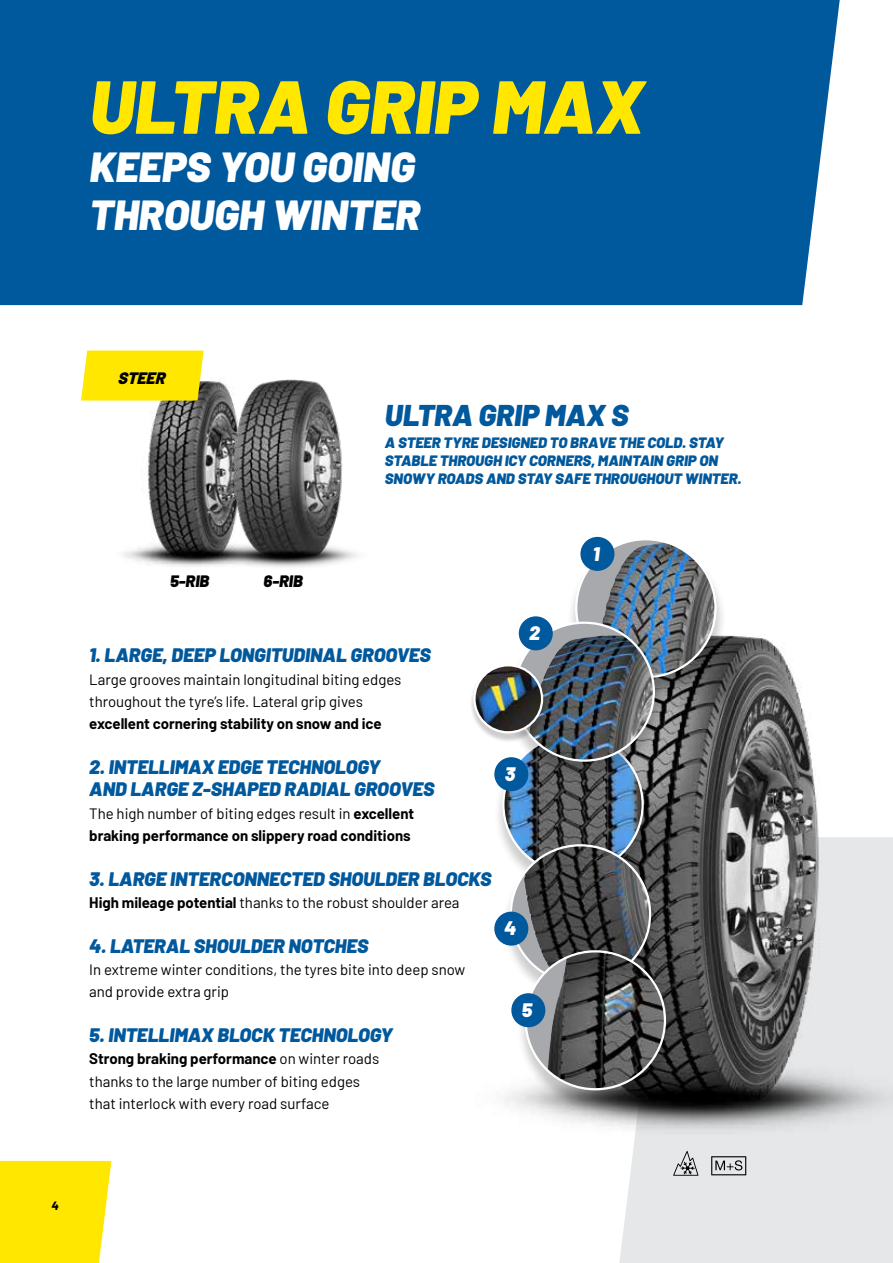
<style>
.page{position:relative;width:893px;height:1263px;background:#fff}
.page>*{position:absolute;margin:0;border:0;box-sizing:border-box;transform-origin:0 0}
.t1{font:italic 900 75px "Barlow";color:#ffe700}
.t2{font:italic 900 42px/48px "Barlow";color:#fff}
.t3{font:italic 900 30px "Barlow";color:#00589d}
.t4{font:italic 900 19.5px/22.4px "Barlow";color:#00589d}
.t5{font:italic 900 19.5px "Barlow";color:#fff}
.t6{font:italic 900 16.5px "Barlow";color:#000}
.t7{font:15px/22.4px "Barlow";color:#000}
.t8{font:700 15px/22.4px "Barlow";color:#000}
.t9{font:italic 900 15px/18px "Barlow";color:#00589d}
.t10{font:italic 800 12px "Barlow";color:#000}
.s1{font-weight:400}
.s2{font-weight:700}
</style>
<div class="page">
<div style="left:619px;top:1193px;width:274px;height:70px;background:#e6e7e8"></div>
<img style="left:494px;top:616px;width:399px;height:577px">
<img style="left:123px;top:401px;width:57px;height:165px">
<div style="left:494px;top:735px;width:160px;height:160px;background:#000;opacity:.2"></div>
<img style="left:503px;top:743px;width:140px;height:102px">
<div style="left:494px;top:757px;width:34px;height:34px;background:#00589d;border-radius:50%"></div>
<div style="left:501px;top:845px;width:161px;height:159px;background:#000;opacity:.2"></div>
<img style="left:523px;top:845px;width:127px;height:106px">
<div style="left:494px;top:912px;width:34px;height:34px;background:#00589d;border-radius:50%"></div>
<div style="left:516px;top:951px;width:160px;height:159px;background:#000;opacity:.2"></div>
<div style="left:526px;top:951px;width:139px;height:138px;background:#a7a9ac;border-radius:50%"></div>
<img style="left:548px;top:951px;width:117px;height:138px">
<div style="left:511px;top:993px;width:34px;height:34px;background:#00589d;border-radius:50%"></div>
<div style="left:567px;top:539px;width:160px;height:159px;background:#000;opacity:.2"></div>
<div style="left:576px;top:539px;width:139px;height:138px;background:#a7a9ac;border-radius:50%"></div>
<img style="left:601px;top:542px;width:114px;height:131px">
<div style="left:580px;top:537px;width:34px;height:34px;background:#00589d;border-radius:50%"></div>
<div style="left:505px;top:622px;width:160px;height:160px;background:#000;opacity:.2"></div>
<div style="left:515px;top:623px;width:139px;height:138px;background:#a7a9ac;border-radius:50%"></div>
<img style="left:529px;top:635px;width:125px;height:126px">
<div style="left:519px;top:616px;width:34px;height:34px;background:#00589d;border-radius:50%"></div>
<div style="left:469px;top:664px;width:79px;height:79px;background:#000;opacity:.2"></div>
<img style="left:474px;top:665px;width:68px;height:67px;border-radius:34px">
<div style="left:473px;top:664px;width:70px;height:69px;border:2px solid #fff;border-radius:50%"></div>
<div style="left:0;top:1161px;width:111px;height:102px;background:#ffe700"></div>
<div style="left:0;top:0;width:840px;height:305px;background:#00589d"></div>
<div style="left:81px;top:351px;width:99px;height:50px;background:#ffe700"></div>
<svg style="left:711px;top:1156px;width:35px;height:19px"></svg>
<svg style="left:673px;top:1151px;width:25px;height:25px"></svg>
<img style="left:180px;top:351px;width:178px;height:216px">
<h1 class="t1" style="left:89px;top:50px;width:556px">ULTRA GRIP MAX</h1>
<h2 class="t2" style="left:89px;top:140px;width:332px">KEEPS YOU GOING<br>THROUGH WINTER</h2>
<p class="t6" style="left:118px;top:365px;width:51px">STEER</p>
<p class="t6" style="left:170px;top:568px;width:41px">5-RIB</p>
<p class="t6" style="left:264px;top:568px;width:41px">6-RIB</p>
<h3 class="t3" style="left:385px;top:393px;width:245px">ULTRA GRIP MAX S</h3>
<p class="t9" style="left:385px;top:433px;width:358px">A STEER TYRE DESIGNED TO BRAVE THE COLD. STAY<br>STABLE THROUGH ICY CORNERS, MAINTAIN GRIP ON<br>SNOWY ROADS AND STAY SAFE THROUGHOUT WINTER.</p>
<h3 class="t5" style="left:529px;top:618px;width:12px">2</h3>
<h3 class="t5" style="left:593px;top:539px;width:8px">1</h3>
<h3 class="t4" style="left:89px;top:643px;width:343px">1. LARGE, DEEP LONGITUDINAL GROOVES</h3>
<p class="t7" style="left:89px;top:667px;width:314px">Large grooves maintain longitudinal biting edges throughout the tyre’s life. Lateral grip gives</p>
<p class="t8" style="left:89px;top:711px;width:294px">excellent cornering stability on snow and ice</p>
<h3 class="t4" style="left:89px;top:754px;width:347px">2. INTELLIMAX EDGE TECHNOLOGY<br>AND LARGE Z-SHAPED RADIAL GROOVES</h3>
<p class="t8" style="left:89px;top:801px;width:326px"><span class="s1">The high number of biting edges result in</span> excellent braking performance on slippery road conditions</p>
<h3 class="t4" style="left:89px;top:866px;width:404px">3. LARGE INTERCONNECTED SHOULDER BLOCKS</h3>
<p class="t7" style="left:89px;top:890px;width:372px"><span class="s2">High mileage potential</span> thanks to the robust shoulder area</p>
<h3 class="t4" style="left:89px;top:933px;width:281px">4. LATERAL SHOULDER NOTCHES</h3>
<p class="t7" style="left:89px;top:957px;width:378px">In extreme winter conditions, the tyres bite into deep snow and provide extra grip</p>
<h3 class="t4" style="left:89px;top:1022px;width:305px">5. INTELLIMAX BLOCK TECHNOLOGY</h3>
<p class="t7" style="left:89px;top:1046px;width:291px"><span class="s2">Strong braking performance</span> on winter roads thanks to the large number of biting edges that interlock with every road surface</p>
<h3 class="t5" style="left:505px;top:759px;width:12px">3</h3>
<h3 class="t5" style="left:504px;top:914px;width:14px">4</h3>
<h3 class="t5" style="left:522px;top:995px;width:12px">5</h3>
<p class="t10" style="left:51px;top:1196px;width:9px">4</p>
</div>
